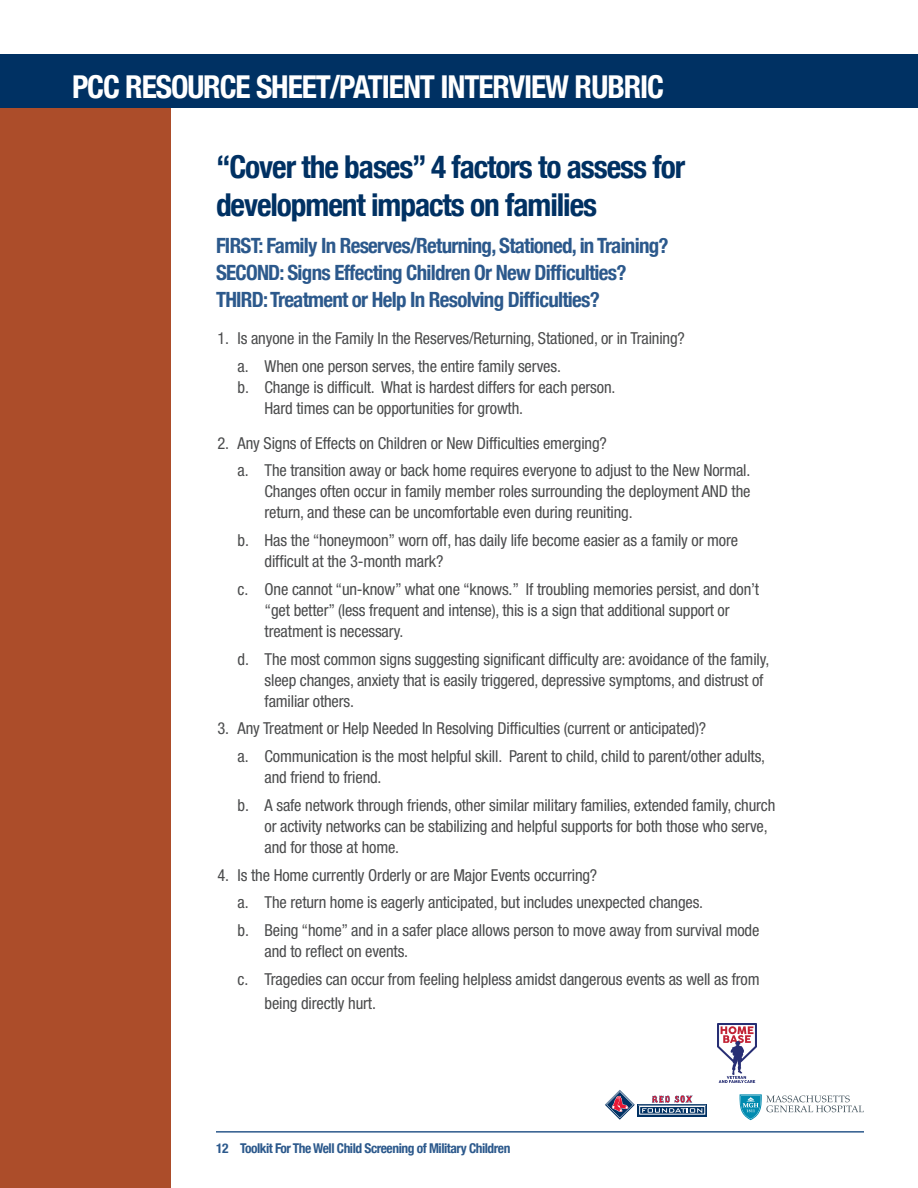
<style>
.page{position:relative;width:918px;height:1188px;background:#fff}
.page>*{position:absolute;margin:0;border:0;box-sizing:border-box;transform-origin:0 0}
.t1{font:700 condensed 31.5px/37.5px "Helvetica Neue";letter-spacing:-.035em;color:#003163}
.t2{font:700 condensed 31.5px "Helvetica Neue";letter-spacing:-.035em;color:#fff}
.t3{font:700 condensed 21px/27px "Helvetica Neue";letter-spacing:-.035em;color:#2c598c}
.t4{font:condensed 16.5px/21px "Helvetica Neue";letter-spacing:-.01em;color:#4b4c4d}
.t5{font:700 condensed 13.5px "Helvetica Neue";letter-spacing:-.035em;color:#2c598c}
</style>
<div class="page">
<div style="left:0;top:106px;width:171px;height:1082px;background:#ac4d2a"></div>
<hr style="left:216px;top:1131px;width:648px;height:2px;background:#2c598c">
<div style="left:0;top:54px;width:918px;height:54px;background:#003163"></div>
<div style="left:638px;top:1104px;width:69px;height:12px;background:#003163"></div>
<svg style="left:605px;top:1090px;width:101px;height:30px"></svg>
<svg style="left:740px;top:1095px;width:124px;height:25px"></svg>
<img style="left:718px;top:1024px;width:39px;height:59px">
<p class="t2" style="left:72px;top:68px;width:594px">PCC RESOURCE SHEET/PATIENT INTERVIEW RUBRIC</p>
<p class="t1" style="left:216px;top:148px;width:471px">“Cover the bases” 4 factors to assess for development impacts on families</p>
<p class="t3" style="left:216px;top:232px;width:454px">FIRST: Family In Reserves/Returning, Stationed, in Training?</p>
<p class="t3" style="left:216px;top:259px;width:412px">SECOND: Signs Effecting Children Or New Difficulties?<br>THIRD: Treatment or Help In Resolving Difficulties?</p>
<p class="t4" style="left:217px;top:328px;width:469px">1. Is anyone in the Family In the Reserves/Returning, Stationed, or in Training?</p>
<p class="t4" style="left:238px;top:356px;width:325px">a. When one person serves, the entire family serves.</p>
<p class="t4" style="left:265px;top:377px;width:352px;text-indent:-27px">b. Change is difficult. What is hardest differs for each person.<br>Hard times can be opportunities for growth.</p>
<p class="t4" style="left:217px;top:432px;width:391px">2. Any Signs of Effects on Children or New Difficulties emerging?</p>
<p class="t4" style="left:265px;top:460px;width:487px;text-align:justify;text-indent:-27px">a. The transition away or back home requires everyone to adjust to the New Normal.<br>Changes often occur in family member roles surrounding the deployment AND the return, and these can be uncomfortable even during reuniting.</p>
<p class="t4" style="left:265px;top:530px;width:475px;text-indent:-27px">b. Has the “honeymoon” worn off, has daily life become easier as a family or more difficult at the 3-month mark?</p>
<p class="t4" style="left:265px;top:578px;width:496px;text-indent:-27px">c. One cannot “un-know” what one “knows.” If troubling memories persist, and don’t “get better” (less frequent and intense), this is a sign that additional support or treatment is necessary.</p>
<p class="t4" style="left:265px;top:648px;width:506px;text-indent:-27px">d. The most common signs suggesting significant difficulty are: avoidance of the family, sleep changes, anxiety that is easily triggered, depressive symptoms, and distrust of familiar others.</p>
<p class="t4" style="left:217px;top:718px;width:490px">3. Any Treatment or Help Needed In Resolving Difficulties (current or anticipated)?</p>
<p class="t4" style="left:265px;top:746px;width:502px;text-indent:-27px">a. Communication is the most helpful skill. Parent to child, child to parent/other adults, and friend to friend.</p>
<p class="t4" style="left:265px;top:794px;width:512px;text-indent:-27px">b. A safe network through friends, other similar military families, extended family, church or activity networks can be stabilizing and helpful supports for both those who serve, and for those at home.</p>
<p class="t4" style="left:217px;top:864px;width:381px">4. Is the Home currently Orderly or are Major Events occurring?</p>
<p class="t4" style="left:238px;top:892px;width:467px">a. The return home is eagerly anticipated, but includes unexpected changes.</p>
<p class="t4" style="left:265px;top:920px;width:496px;text-indent:-27px">b. Being “home” and in a safer place allows person to move away from survival mode and to reflect on events.</p>
<p class="t4" style="left:265px;top:967px;width:497px;line-height:24px;text-indent:-27px">c. Tragedies can occur from feeling helpless amidst dangerous events as well as from being directly hurt.</p>
<p class="t5" style="left:216px;top:1140px;width:296px">12 Toolkit For The Well Child Screening of Military Children</p>
</div>
